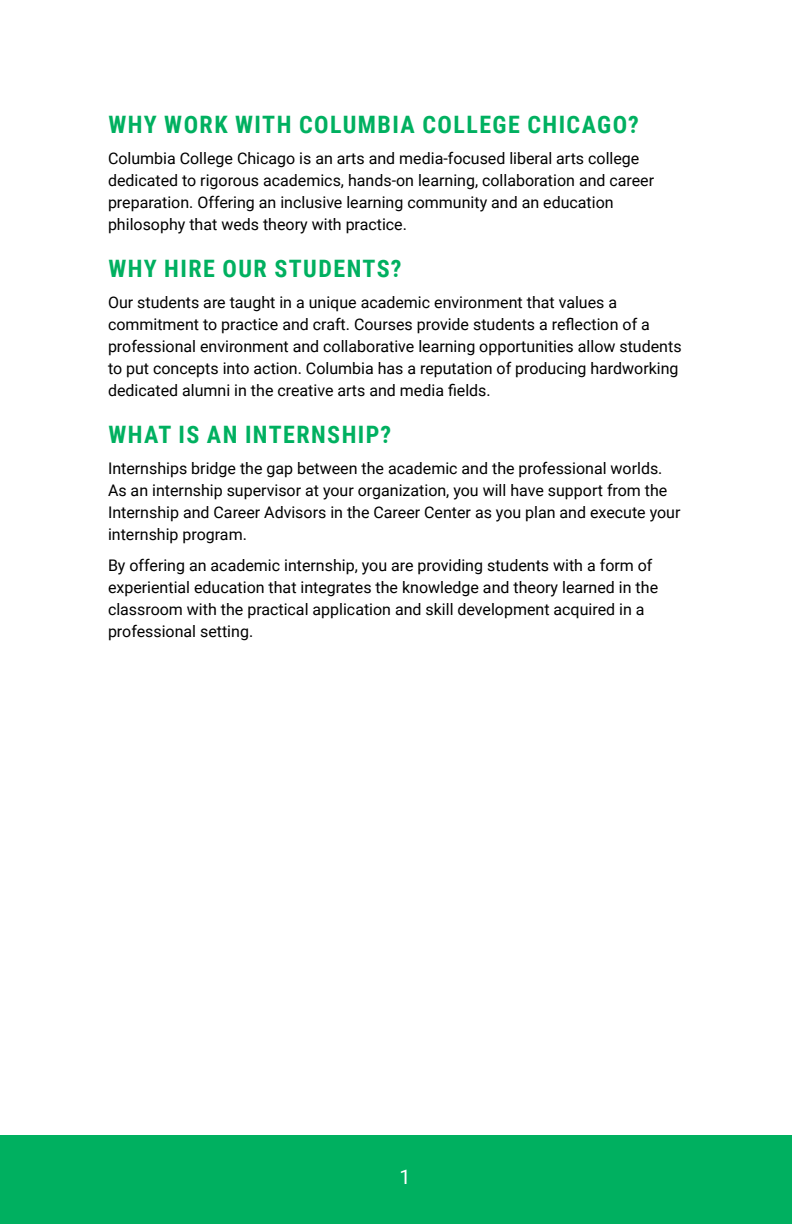
<style>
.page{position:relative;width:792px;height:1224px;background:#fff}
.page>*{position:absolute;margin:0;border:0;box-sizing:border-box;transform-origin:0 0}
.t1{font:700 24px "Roboto Condensed";letter-spacing:.06em;color:#00b060}
.t2{font:20px "Roboto";color:#fff}
.t3{font:16px/22px "Roboto";color:#000}
</style>
<div class="page">
<div style="left:0;top:1135px;width:792px;height:89px;background:#00b060"></div>
<h1 class="t1" style="left:108px;top:108px;width:532px">WHY WORK WITH COLUMBIA COLLEGE CHICAGO?</h1>
<p class="t3" style="left:108px;top:147px;width:548px">Columbia College Chicago is an arts and media-focused liberal arts college dedicated to rigorous academics, hands-on learning, collaboration and career preparation. Offering an inclusive learning community and an education philosophy that weds theory with practice.</p>
<h1 class="t1" style="left:108px;top:252px;width:295px">WHY HIRE OUR STUDENTS?</h1>
<p class="t3" style="left:108px;top:291px;width:575px">Our students are taught in a unique academic environment that values a commitment to practice and craft. Courses provide students a reflection of a professional environment and collaborative learning opportunities allow students to put concepts into action. Columbia has a reputation of producing hardworking dedicated alumni in the creative arts and media fields.</p>
<h1 class="t1" style="left:108px;top:418px;width:284px">WHAT IS AN INTERNSHIP?</h1>
<p class="t3" style="left:108px;top:457px;width:574px">Internships bridge the gap between the academic and the professional worlds.<br>As an internship supervisor at your organization, you will have support from the Internship and Career Advisors in the Career Center as you plan and execute your internship program.</p>
<p class="t3" style="left:108px;top:554px;width:552px">By offering an academic internship, you are providing students with a form of experiential education that integrates the knowledge and theory learned in the classroom with the practical application and skill development acquired in a professional setting.</p>
<p class="t2" style="left:399px;top:1163px;width:13px">1</p>
</div>
